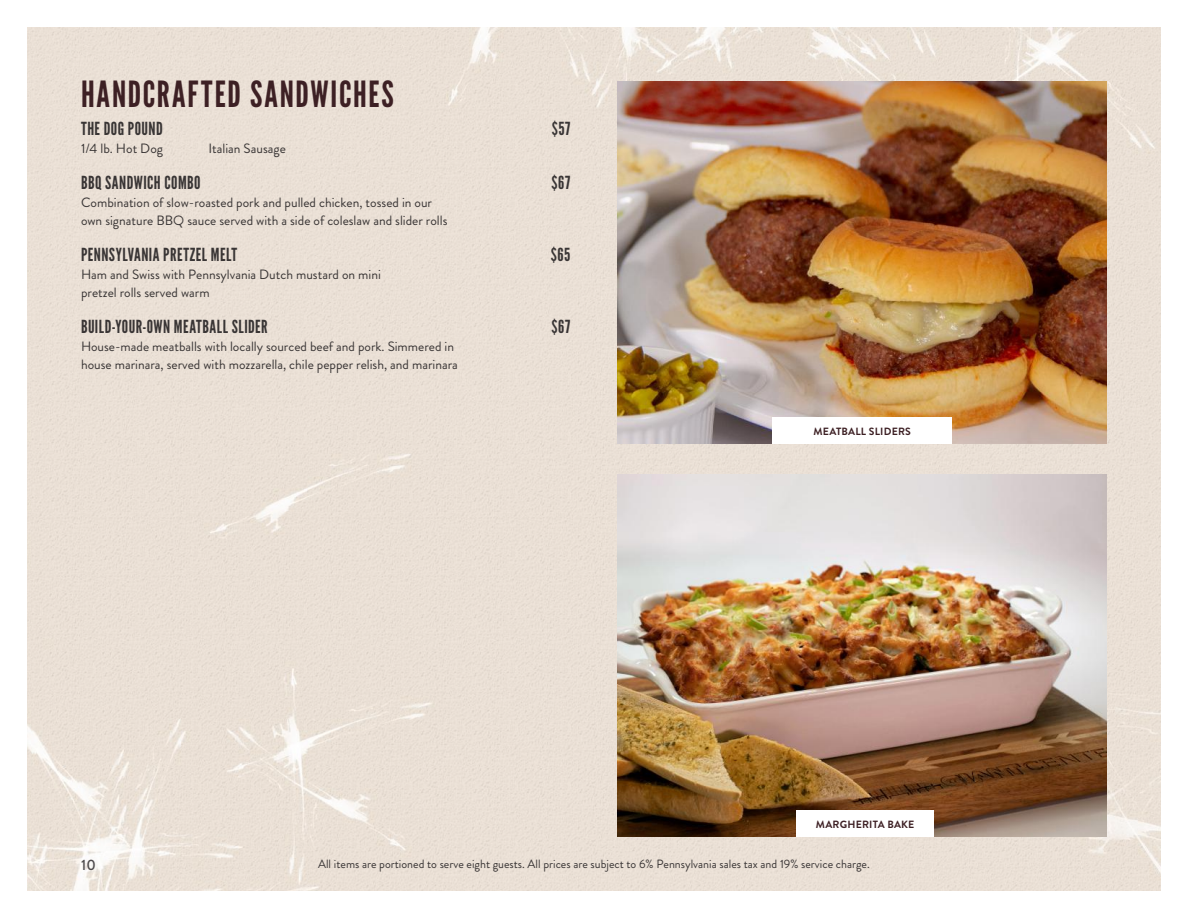
<style>
.page{position:relative;width:1188px;height:918px;background:#fff}
.page>*{position:absolute;margin:0;border:0;box-sizing:border-box;transform-origin:0 0}
.t1{font:36px "League Gothic";letter-spacing:.055em;color:#3d2024}
.t2{font:18px "League Gothic";letter-spacing:.025em;color:#393535}
.t3{font:500 15px "Brandon Grotesque";color:#4e4b4c}
.t4{font:13.5px/18px "Brandon Grotesque";color:#393535}
.t5{font:12px "Brandon Grotesque";color:#393535}
.t6{font:700 10.5px "Brandon Grotesque";letter-spacing:.02em;color:#3d2024}
</style>
<div class="page">
<div style="left:27px;top:27px;width:1134px;height:864px;background:#eae0d6"></div>
<img style="left:618px;top:474px;width:489px;height:363px">
<div style="left:796px;top:811px;width:138px;height:26px;background:#fff"></div>
<img style="left:618px;top:81px;width:489px;height:363px">
<div style="left:772px;top:418px;width:180px;height:26px;background:#fff"></div>
<h1 class="t1" style="left:81px;top:74px;width:314px">HANDCRAFTED SANDWICHES</h1>
<h2 class="t2" style="left:81px;top:118px;width:83px">THE DOG POUND</h2>
<h2 class="t2" style="left:552px;top:118px;width:20px">$57</h2>
<p class="t4" style="left:81px;top:140px;width:84px">1/4 lb. Hot Dog</p>
<p class="t4" style="left:208px;top:140px;width:79px">Italian Sausage</p>
<h2 class="t2" style="left:81px;top:172px;width:121px">BBQ SANDWICH COMBO</h2>
<h2 class="t2" style="left:552px;top:172px;width:20px">$67</h2>
<p class="t4" style="left:81px;top:194px;width:368px">Combination of slow-roasted pork and pulled chicken, tossed in our own signature BBQ sauce served with a side of coleslaw and slider rolls</p>
<h2 class="t2" style="left:81px;top:244px;width:158px">PENNSYLVANIA PRETZEL MELT</h2>
<h2 class="t2" style="left:551px;top:244px;width:21px">$65</h2>
<p class="t4" style="left:81px;top:266px;width:301px">Ham and Swiss with Pennsylvania Dutch mustard on mini pretzel rolls served warm</p>
<h2 class="t2" style="left:81px;top:316px;width:188px">BUILD-YOUR-OWN MEATBALL SLIDER</h2>
<h2 class="t2" style="left:552px;top:316px;width:20px">$67</h2>
<p class="t4" style="left:81px;top:338px;width:378px">House-made meatballs with locally sourced beef and pork. Simmered in house marinara, served with mozzarella, chile pepper relish, and marinara</p>
<p class="t6" style="left:814px;top:424px;width:99px">MEATBALL SLIDERS</p>
<p class="t6" style="left:816px;top:817px;width:100px">MARGHERITA BAKE</p>
<p class="t3" style="left:81px;top:854px;width:16px">10</p>
<p class="t5" style="left:318px;top:856px;width:553px">All items are portioned to serve eight guests. All prices are subject to 6% Pennsylvania sales tax and 19% service charge.</p>
</div>
